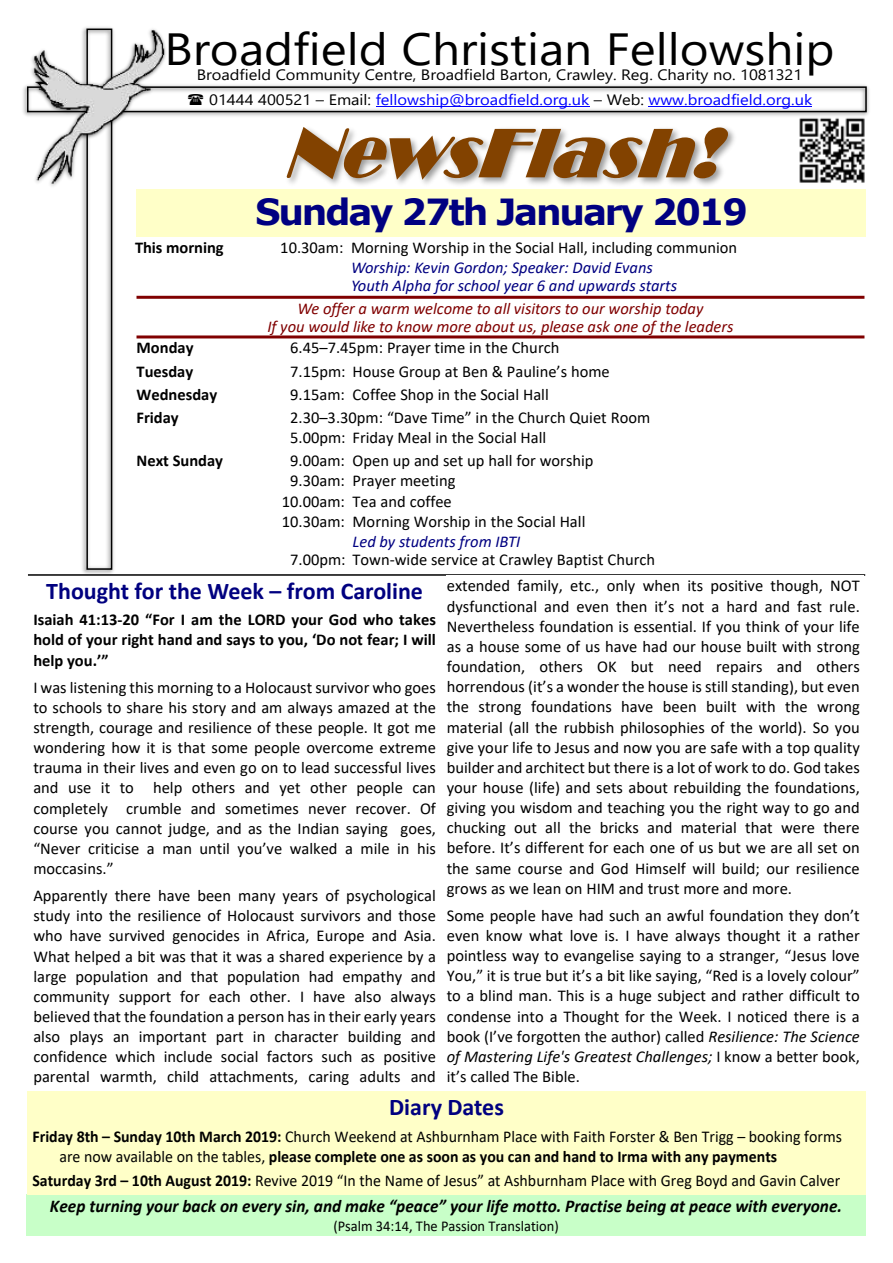
<style>
.page{position:relative;width:893px;height:1263px;background:#fff}
.page>*{position:absolute;margin:0;border:0;box-sizing:border-box;transform-origin:0 0}
.t1{font:45px "Segoe UI";color:#000;scale:1.1 1}
.t2{font:700 36px "Verdana";letter-spacing:-.06em;color:#000081}
.t3{font:700 24px "Calibri";color:#000080}
.t4{font:italic 700 18px "Calibri";color:#000;scale:.96 1}
.t5{font:16.5px/20.1px "Calibri";color:#000;text-align:justify}
.t6{font:16.5px/20.1px "Calibri";color:#000;scale:.96 1}
.t7{font:700 16.5px/20.1px "Calibri";color:#000;text-align:justify}
.t8{font:italic 16.5px/18.1px "Calibri";color:#800000;text-align:center}
.t9{font:italic 16.5px/18.1px "Calibri";color:#000081}
.t10{font:15px/25.2px "Segoe UI";color:#000;scale:1.1 1}
.t11{font:15px "Calibri";color:#000;scale:.96 1}
.s1{color:#00f}
.s2{font-style:italic}
.s3{font-weight:700}
</style>
<div class="page">
<img style="left:288px;top:128px;width:578px;height:76px">
<svg style="left:286px;top:127px;width:442px;height:53px"></svg>
<img style="left:782px;top:119px;width:84px;height:83px">
<img style="left:176px;top:85px;width:693px;height:34px">
<div style="left:27px;top:86px;width:840px;height:26px;border:2px solid #000"></div>
<img style="left:82px;top:194px;width:32px;height:380px">
<div style="left:86px;top:29px;width:26px;height:541px;border:2px solid #000"></div>
<hr style="left:376px;top:106px;width:213px;height:1px;background:#00f">
<hr style="left:648px;top:106px;width:164px;height:1px;background:#00f">
<img style="left:82px;top:85px;width:94px;height:109px">
<img style="left:23px;top:27px;width:149px;height:160px">
<div style="left:136px;top:189px;width:729px;height:47px;background:#ffffc8"></div>
<hr style="left:136px;top:296px;width:728px;height:3px;background:#800000">
<hr style="left:136px;top:335px;width:728px;height:3px;background:#800000">
<hr style="left:28px;top:574px;width:837px;height:2px;background:#000">
<div style="left:26px;top:1194px;width:840px;height:42px;background:#c8ffc8"></div>
<div style="left:27px;top:1091px;width:839px;height:103px;background:#ffffc8"></div>
<svg style="left:188px;top:94px;width:15px;height:11px"></svg>
<h1 class="t1" style="left:164px;top:33px;width:611px">Broadfield Christian Fellowship</h1>
<p class="t10" style="left:209px;top:64px;width:550px;text-indent:-12px">Broadfield Community Centre, Broadfield Barton, Crawley. Reg. Charity no. 1081321<br>01444 400521 – Email: <span class="s1">fellowship@broadfield.org.uk</span> – Web: <span class="s1">www.broadfield.org.uk</span></p>
<h2 class="t2" style="left:255px;top:198px;width:494px">Sunday 27th January 2019</h2>
<p class="t7" style="left:135px;top:238px;width:90px">This morning</p>
<p class="t5" style="left:280px;top:238px;width:458px">10.30am: Morning Worship in the Social Hall, including communion</p>
<p class="t9" style="left:351px;top:260px;width:328px">Worship: Kevin Gordon; Speaker: David Evans<br>Youth Alpha for school year 6 and upwards starts</p>
<p class="t8" style="left:267px;top:301px;width:468px">We offer a warm welcome to all visitors to our worship today<br>If you would like to know more about us, please ask one of the leaders</p>
<p class="t7" style="left:136px;top:339px;width:58px">Monday</p>
<p class="t5" style="left:290px;top:339px;width:271px">6.45–7.45pm: Prayer time in the Church</p>
<p class="t7" style="left:137px;top:362px;width:58px">Tuesday</p>
<p class="t5" style="left:290px;top:362px;width:321px">7.15pm: House Group at Ben &amp; Pauline’s home</p>
<p class="t7" style="left:137px;top:386px;width:82px">Wednesday</p>
<p class="t5" style="left:290px;top:386px;width:260px">9.15am: Coffee Shop in the Social Hall</p>
<p class="t7" style="left:137px;top:409px;width:44px">Friday</p>
<p class="t5" style="left:290px;top:409px;width:362px">2.30–3.30pm: “Dave Time” in the Church Quiet Room<br>5.00pm: Friday Meal in the Social Hall</p>
<p class="t7" style="left:137px;top:452px;width:88px">Next Sunday</p>
<p class="t5" style="left:290px;top:452px;width:305px">9.00am: Open up and set up hall for worship</p>
<p class="t5" style="left:290px;top:472px;width:167px">9.30am: Prayer meeting</p>
<p class="t5" style="left:282px;top:492px;width:172px">10.00am: Tea and coffee</p>
<p class="t5" style="left:282px;top:512px;width:305px">10.30am: Morning Worship in the Social Hall</p>
<p class="t9" style="left:353px;top:534px;width:169px">Led by students from IBTI</p>
<p class="t5" style="left:290px;top:551px;width:366px">7.00pm: Town-wide service at Crawley Baptist Church</p>
<h3 class="t3" style="left:46px;top:581px;width:378px">Thought for the Week – from Caroline</h3>
<p class="t7" style="left:33px;top:611px;width:404px">Isaiah 41:13-20 “For I am the LORD your God who takes hold of your right hand and says to you, ‘Do not fear; I will help you.’”</p>
<p class="t5" style="left:33px;top:678px;width:404px">I was listening this morning to a Holocaust survivor who goes to schools to share his story and am always amazed at the strength, courage and resilience of these people. It got me wondering how it is that some people overcome extreme trauma in their lives and even go on to lead successful lives and use it to help others and yet other people can completely crumble and sometimes never recover. Of course you cannot judge, and as the Indian saying goes, “Never criticise a man until you’ve walked a mile in his moccasins.”</p>
<p class="t5" style="left:33px;top:887px;width:404px">Apparently there have been many years of psychological study into the resilience of Holocaust survivors and those who have survived genocides in Africa, Europe and Asia.<br>What helped a bit was that it was a shared experience by a large population and that population had empathy and community support for each other. I have also always believed that the foundation a person has in their early years also plays an important part in character building and confidence which include social factors such as positive parental warmth, child attachments, caring adults and</p>
<p class="t5" style="left:447px;top:577px;width:415px">extended family, etc., only when its positive though, NOT dysfunctional and even then it’s not a hard and fast rule.<br>Nevertheless foundation is essential. If you think of your life as a house some of us have had our house built with strong foundation, others OK but need repairs and others horrendous (it’s a wonder the house is still standing), but even the strong foundations have been built with the wrong material (all the rubbish philosophies of the world). So you give your life to Jesus and now you are safe with a top quality builder and architect but there is a lot of work to do. God takes your house (life) and sets about rebuilding the foundations, giving you wisdom and teaching you the right way to go and chucking out all the bricks and material that were there before. It’s different for each one of us but we are all set on the same course and God Himself will build; our resilience grows as we lean on HIM and trust more and more.</p>
<p class="t5" style="left:447px;top:907px;width:415px">Some people have had such an awful foundation they don’t even know what love is. I have always thought it a rather pointless way to evangelise saying to a stranger, “Jesus love You,” it is true but it’s a bit like saying, “Red is a lovely colour” to a blind man. This is a huge subject and rather difficult to condense into a Thought for the Week. I noticed there is a book (I’ve forgotten the author) called <span class="s2">Resilience: The Science of Mastering Life's Greatest Challenges;</span> I know a better book, it’s called The Bible.</p>
<h3 class="t3" style="left:389px;top:1097px;width:116px">Diary Dates</h3>
<p class="t6" style="left:60px;top:1127px;width:816px;text-indent:-27px"><span class="s3">Friday 8th – Sunday 10th March 2019:</span> Church Weekend at Ashburnham Place with Faith Forster &amp; Ben Trigg – booking forms are now available on the tables, <span class="s3">please complete one as soon as you can and hand to Irma with any payments</span></p>
<p class="t6" style="left:33px;top:1172px;width:843px"><span class="s3">Saturday 3rd – 10th August 2019:</span> Revive 2019 “In the Name of Jesus” at Ashburnham Place with Greg Boyd and Gavin Calver</p>
<p class="t4" style="left:50px;top:1199px;width:827px">Keep turning your back on every sin, and make “peace” your life motto. Practise being at peace with everyone.</p>
<p class="t11" style="left:333px;top:1220px;width:236px">(Psalm 34:14, The Passion Translation)</p>
</div>
